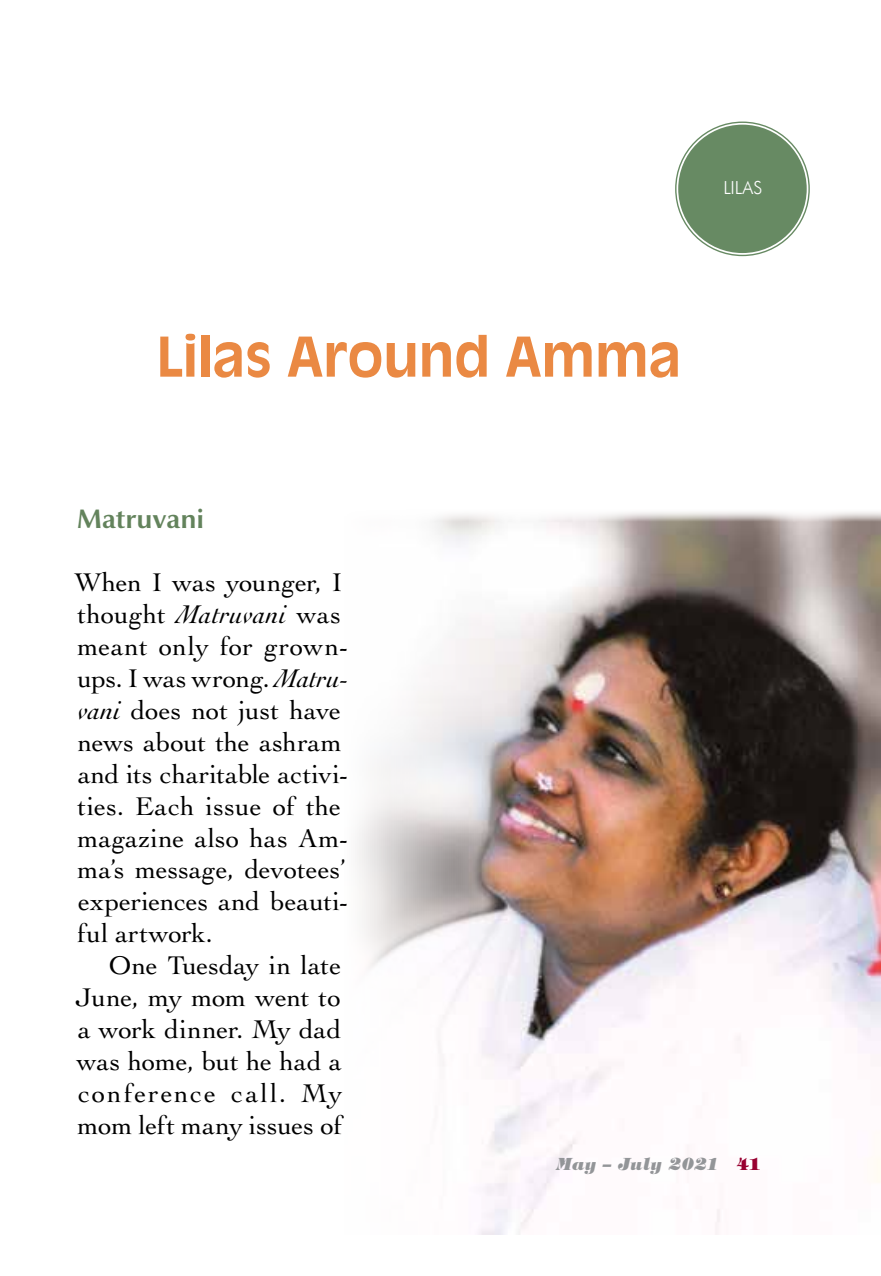
<style>
.page{position:relative;width:881px;height:1276px;background:#fff}
.page>*{position:absolute;margin:0;border:0;box-sizing:border-box;transform-origin:0 0}
.t1{font:700 54px "Antique Olive";letter-spacing:-.005em;color:#ea8943}
.t2{font:27px/31.9px "Cochin";color:#000}
.t3{font:700 27px "Optima Nova LT";letter-spacing:.01em;color:#63835c}
.t4{font:300 18px "Futura BT";letter-spacing:-.005em;color:#fff}
.t5{font:italic 800 16.88px "Tiffany";letter-spacing:.01em;color:#939598}
.s1{font-style:italic}
.s2{font-family:"Tiffany IT Cby BT";font-style:normal;color:#980030}
</style>
<div class="page">
<img style="left:357px;top:512px;width:523px;height:722px">
<div style="left:678px;top:125px;width:128px;height:128px;background:#678a63;border-radius:50%"></div>
<p class="t4" style="left:723px;top:177px;width:40px">LILAS</p>
<h1 class="t1" style="left:156px;top:324px;width:526px">Lilas Around Amma</h1>
<p class="t3" style="left:77px;top:503px;width:129px">Matruvani</p>
<p class="t2" style="left:74px;top:567px;width:275px">When I was younger, I thought <span class="s1">Matruvani</span> was meant only for grown&shy;ups. I was wrong. <span class="s1">Matru&shy;vani</span> does not just have news about the ashram and its charitable activi&shy;ties. Each issue of the magazine also has Am&shy;ma’s message, devotees’ experiences and beauti&shy;ful artwork.</p>
<p class="t2" style="left:75px;top:949px;width:269px;text-align:justify;text-indent:34px">One Tuesday in late June, my mom went to a work dinner. My dad was home, but he had a conference call. My mom left many issues of</p>
<p class="t5" style="left:556px;top:1153px;width:206px">May – July 2021 <span class="s2">41</span></p>
</div>
